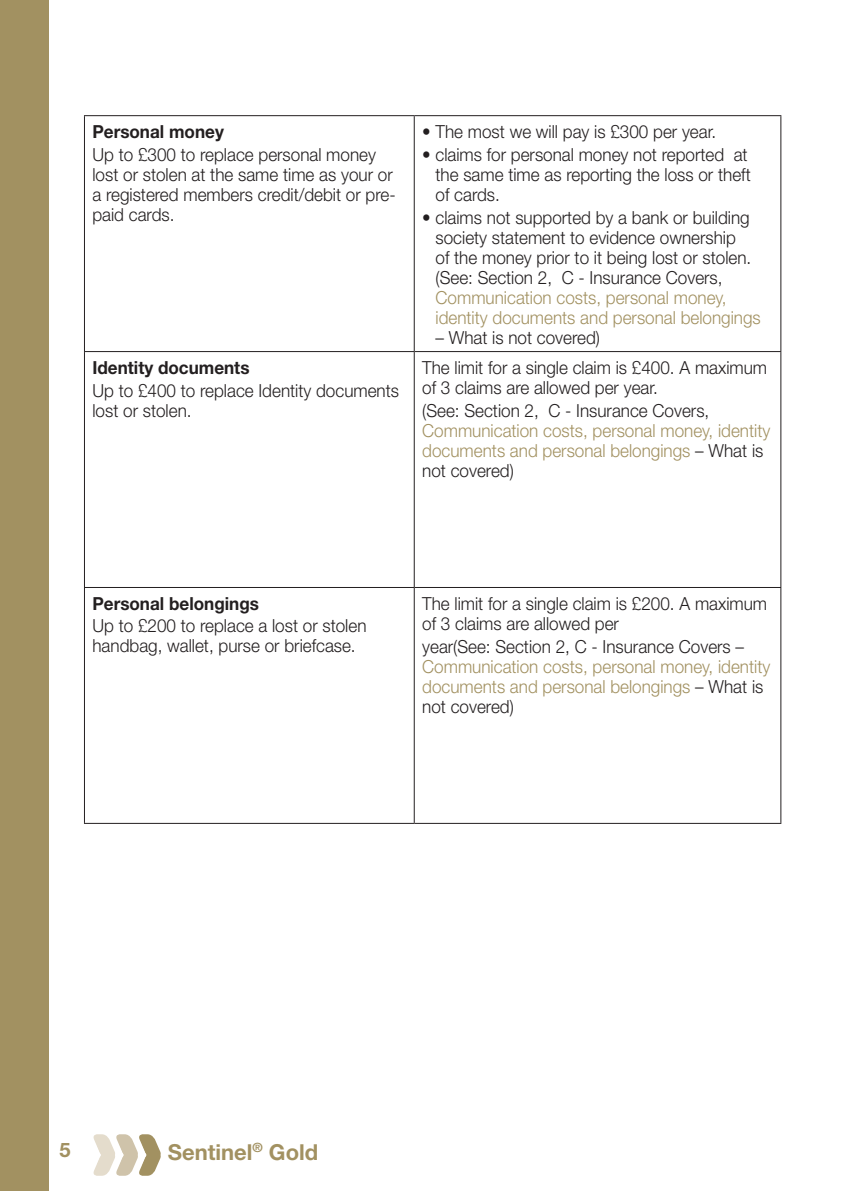
<style>
.page{position:relative;width:842px;height:1191px;background:#fff}
.page>*{position:absolute;margin:0;border:0;box-sizing:border-box;transform-origin:0 0}
.t1{font:700 22px "Helvetica Neue";color:#a29161}
.t2{font:700 20px "Helvetica Neue";color:#a29161}
.t3{font:300 18px/20px "Helvetica Neue";color:#231f20;scale:.95 1}
.t4{font:300 18px/20px "Helvetica Neue";color:#a29161;scale:.95 1}
.t5{font:700 18px "Helvetica Neue";color:#231f20;scale:.95 1}
.s1{color:#231f20}
</style>
<div class="page">
<div style="left:0;top:0;width:48px;height:1191px;background:#a29161"></div>
<svg style="left:93px;top:1134px;width:68px;height:41px"></svg>
<hr style="left:84px;top:352px;width:1px;height:235px;background:#231f20">
<hr style="left:84px;top:588px;width:1px;height:235px;background:#231f20">
<hr style="left:84px;top:351px;width:330px;height:1px;background:#231f20">
<hr style="left:84px;top:587px;width:330px;height:1px;background:#231f20">
<hr style="left:414px;top:352px;width:1px;height:235px;background:#231f20">
<hr style="left:414px;top:588px;width:1px;height:235px;background:#231f20">
<hr style="left:414px;top:351px;width:367px;height:1px;background:#231f20">
<hr style="left:780px;top:352px;width:1px;height:235px;background:#231f20">
<hr style="left:780px;top:588px;width:1px;height:235px;background:#231f20">
<hr style="left:414px;top:587px;width:367px;height:1px;background:#231f20">
<hr style="left:84px;top:116px;width:1px;height:235px;background:#231f20">
<hr style="left:84px;top:115px;width:330px;height:1px;background:#231f20">
<hr style="left:84px;top:823px;width:330px;height:1px;background:#231f20">
<hr style="left:414px;top:116px;width:1px;height:235px;background:#231f20">
<hr style="left:414px;top:115px;width:367px;height:1px;background:#231f20">
<hr style="left:780px;top:116px;width:1px;height:235px;background:#231f20">
<hr style="left:414px;top:823px;width:367px;height:1px;background:#231f20">
<p class="t5" style="left:92px;top:120px;width:140px">Personal money</p>
<p class="t3" style="left:92px;top:144px;width:321px">Up to £300 to replace personal money lost or stolen at the same time as your or a registered members credit/debit or pre&shy;paid cards.</p>
<p class="t5" style="left:92px;top:356px;width:167px">Identity documents</p>
<p class="t3" style="left:92px;top:380px;width:324px">Up to £400 to replace Identity documents lost or stolen.</p>
<p class="t3" style="left:422px;top:121px;width:311px">• The most we will pay is £300 per year.</p>
<p class="t3" style="left:436px;top:144px;width:333px;text-indent:-13px">• claims for personal money not reported at the same time as reporting the loss or theft of cards.</p>
<p class="t3" style="left:436px;top:207px;width:334px;text-indent:-13px">• claims not supported by a bank or building society statement to evidence ownership of the money prior to it being lost or stolen. (See: Section 2, C - Insurance Covers,</p>
<p class="t4" style="left:436px;top:287px;width:344px">Communication costs, personal money, identity documents and personal belongings</p>
<p class="t3" style="left:436px;top:327px;width:175px">– What is not covered)</p>
<p class="t3" style="left:422px;top:357px;width:365px">The limit for a single claim is £400. A maximum of 3 claims are allowed per year.</p>
<p class="t3" style="left:422px;top:400px;width:304px">(See: Section 2, C - Insurance Covers,</p>
<p class="t4" style="left:422px;top:420px;width:368px">Communication costs, personal money, identity documents and personal belongings <span class="s1">– What is not covered)</span></p>
<p class="t5" style="left:92px;top:592px;width:177px">Personal belongings</p>
<p class="t3" style="left:92px;top:615px;width:290px">Up to £200 to replace a lost or stolen handbag, wallet, purse or briefcase.</p>
<p class="t3" style="left:422px;top:593px;width:365px">The limit for a single claim is £200. A maximum of 3 claims are allowed per</p>
<p class="t3" style="left:422px;top:635px;width:340px">year(See: Section 2, C - Insurance Covers –</p>
<p class="t4" style="left:422px;top:655px;width:368px">Communication costs, personal money, identity documents and personal belongings <span class="s1">– What is not covered)</span></p>
<p class="t2" style="left:60px;top:1137px;width:13px">5</p>
<p class="t1" style="left:168px;top:1138px;width:152px">Sentinel<sup>®</sup> Gold</p>
</div>
